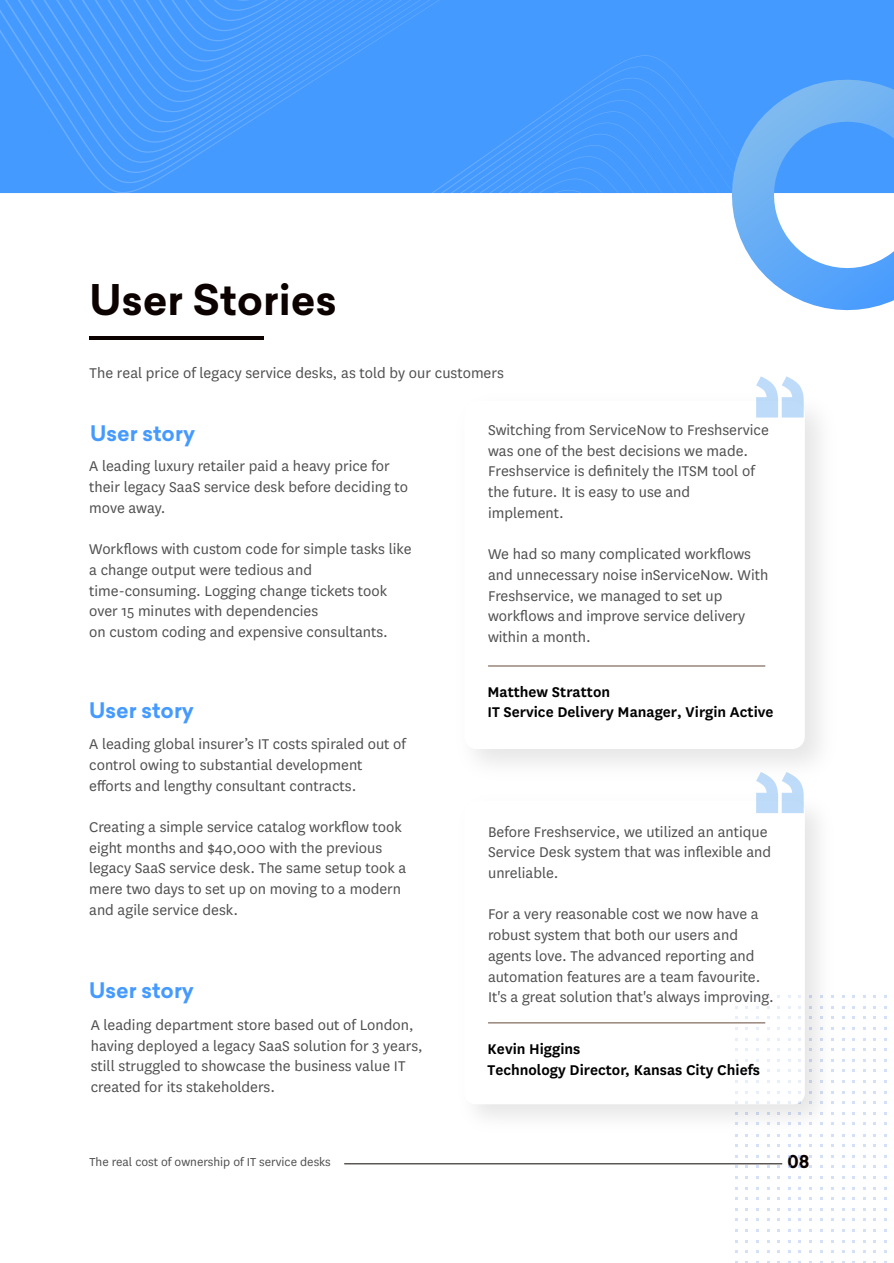
<style>
.page{position:relative;width:894px;height:1263px;background:#fff}
.page>*{position:absolute;margin:0;border:0;box-sizing:border-box;transform-origin:0 0}
.t1{font:700 41.4px "Sailec";color:#0c0300}
.t2{font:700 21px "Sailec";color:#459aff}
.t3{font:700 17.4px "Sailec";color:#0c0300}
.t4{font:16.5px/20.7px "National";color:#4f4f4f}
.t5{font:600 16.5px/20.7px "National";color:#000}
.t6{font:13.5px "National";color:#4f4f4f}
</style>
<div class="page">
<hr style="left:344px;top:1163px;width:438px;height:1px;background:#0c0300">
<div style="left:615px;top:0;width:278px;height:55px;background:#459aff"></div>
<div style="left:0;top:0;width:615px;height:163px;background:#459aff"></div>
<svg style="left:8px;top:0;width:603px;height:153px;background:#469bff"></svg>
<svg style="left:20px;top:0;width:588px;height:143px;background:#479bff"></svg>
<div style="left:32px;top:0;width:573px;height:132px;background:#459aff"></div>
<svg style="left:44px;top:0;width:515px;height:122px;background:#489bff"></svg>
<svg style="left:55px;top:0;width:489px;height:112px;background:#489bff"></svg>
<svg style="left:67px;top:0;width:466px;height:102px;background:#489bff"></svg>
<svg style="left:78px;top:0;width:442px;height:92px;background:#489bff"></svg>
<svg style="left:105px;top:55px;width:576px;height:138px;background:#479bff"></svg>
<svg style="left:681px;top:30px;width:212px;height:281px"></svg>
<hr style="left:89px;top:336px;width:175px;height:4px;background:#0c0300">
<hr style="left:488px;top:665px;width:277px;height:1px;background:#634a39">
<img style="left:475px;top:789px;width:359px;height:348px">
<div style="left:464px;top:800px;width:340px;height:304px;background:#fff;border-radius:11px"></div>
<svg style="left:756px;top:376px;width:47px;height:41px"></svg>
<hr style="left:488px;top:1022px;width:277px;height:1px;background:#634a39">
<svg style="left:755px;top:772px;width:48px;height:41px"></svg>
<h1 class="t1" style="left:90px;top:270px;width:248px">User Stories</h1>
<p class="t4" style="left:90px;top:362px;width:415px">The real price of legacy service desks, as told by our customers</p>
<p class="t2" style="left:90px;top:418px;width:106px">User story</p>
<p class="t4" style="left:89px;top:455px;width:320px">A leading luxury retailer paid a heavy price for their legacy SaaS service desk before deciding to move away.</p>
<p class="t4" style="left:89px;top:538px;width:324px">Workflows with custom code for simple tasks like a change output were tedious and time-consuming. Logging change tickets took over 15 minutes with dependencies<br>on custom coding and expensive consultants.</p>
<p class="t2" style="left:89px;top:695px;width:106px">User story</p>
<p class="t4" style="left:89px;top:733px;width:318px">A leading global insurer’s IT costs spiraled out of control owing to substantial development efforts and lengthy consultant contracts.</p>
<p class="t4" style="left:89px;top:815px;width:318px">Creating a simple service catalog workflow took eight months and $40,000 with the previous legacy SaaS service desk. The same setup took a mere two days to set up on moving to a modern and agile service desk.</p>
<p class="t2" style="left:89px;top:975px;width:106px">User story</p>
<p class="t4" style="left:91px;top:1013px;width:333px">A leading department store based out of London, having deployed a legacy SaaS solution for 3 years, still struggled to showcase the business value IT created for its stakeholders.</p>
<p class="t4" style="left:488px;top:419px;width:282px">Switching from ServiceNow to Freshservice was one of the best decisions we made.<br>Freshservice is definitely the ITSM tool of the future. It is easy to use and implement.</p>
<p class="t4" style="left:488px;top:543px;width:282px">We had so many complicated workflows and unnecessary noise inServiceNow. With Freshservice, we managed to set up workflows and improve service delivery within a month.</p>
<p class="t5" style="left:487px;top:680px;width:287px">Matthew Stratton<br>IT Service Delivery Manager, Virgin Active</p>
<p class="t4" style="left:488px;top:820px;width:284px">Before Freshservice, we utilized an antique<br>Service Desk system that was inflexible and unreliable.</p>
<p class="t4" style="left:488px;top:903px;width:287px">For a very reasonable cost we now have a robust system that both our users and agents love. The advanced reporting and automation features are a team favourite.<br>It's a great solution that's always improving.</p>
<p class="t5" style="left:487px;top:1037px;width:274px">Kevin Higgins<br>Technology Director, Kansas City Chiefs</p>
<p class="t6" style="left:89px;top:1153px;width:243px">The real cost of ownership of IT service desks</p>
<p class="t3" style="left:787px;top:1148px;width:24px">08</p>
</div>
